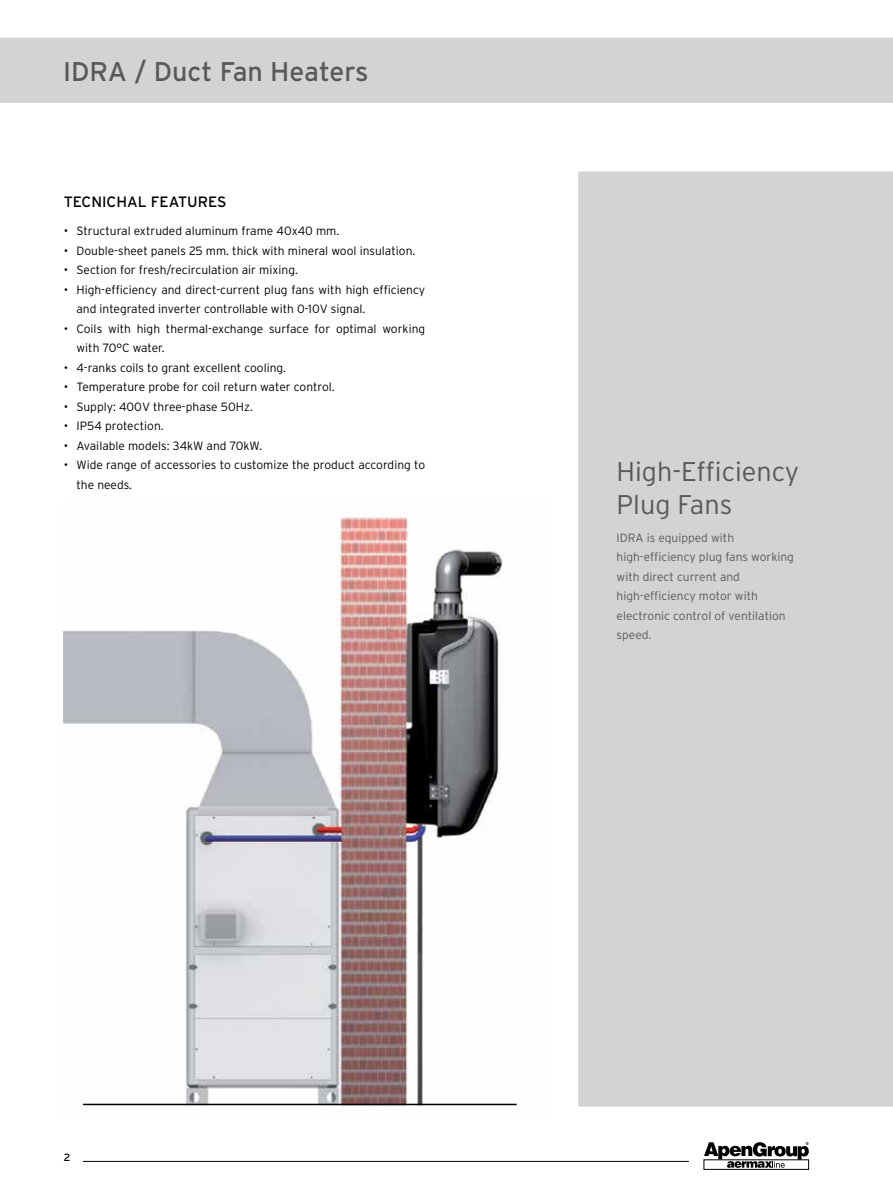
<style>
.page{position:relative;width:893px;height:1191px;background:#fff}
.page>*{position:absolute;margin:0;border:0;box-sizing:border-box;transform-origin:0 0}
.t1{font:300 27px/32.4px "Interstate";color:#58595b}
.t2{font:27px "Interstate";color:#58595b}
.t3{font:15px "Interstate";color:#000}
.t4{font:300 12px/19.5px "Interstate";color:#000}
.t5{font:300 12px/19.5px "Interstate";color:#58595b}
.t6{font:10.5px "Interstate";color:#000}
</style>
<div class="page">
<div style="left:0;top:38px;width:893px;height:65px;background:#d1d3d4"></div>
<div style="left:578px;top:171px;width:315px;height:935px;background:#d1d3d4"></div>
<img style="left:64px;top:517px;width:453px;height:590px">
<hr style="left:83px;top:1103px;width:434px;height:2px;background:#000">
<hr style="left:83px;top:1161px;width:606px;height:1px;background:#000">
<svg style="left:704px;top:1142px;width:105px;height:25px"></svg>
<h1 class="t2" style="left:63px;top:56px;width:307px">IDRA / Duct Fan Heaters</h1>
<p class="t3" style="left:64px;top:194px;width:164px">TECNICHAL FEATURES</p>
<p class="t4" style="left:64px;top:221px;width:277px">• Structural extruded aluminum frame 40x40 mm.</p>
<p class="t4" style="left:64px;top:241px;width:353px">• Double-sheet panels 25 mm. thick with mineral wool insulation.</p>
<p class="t4" style="left:64px;top:260px;width:236px">• Section for fresh/recirculation air mixing.</p>
<p class="t4" style="left:77px;top:280px;width:350px;text-indent:-13px">• High-efficiency and direct-current plug fans with high efficiency and integrated inverter controllable with 0-10V signal.</p>
<p class="t4" style="left:76px;top:319px;width:350px;text-indent:-13px">• Coils with high thermal-exchange surface for optimal working with 70°C water.</p>
<p class="t4" style="left:64px;top:358px;width:224px">• 4-ranks coils to grant excellent cooling.</p>
<p class="t4" style="left:64px;top:377px;width:273px">• Temperature probe for coil return water control.</p>
<p class="t4" style="left:64px;top:397px;width:191px">• Supply: 400V three-phase 50Hz.</p>
<p class="t4" style="left:64px;top:416px;width:101px">• IP54 protection.</p>
<p class="t4" style="left:64px;top:436px;width:200px">• Available models: 34kW and 70kW.</p>
<p class="t4" style="left:76px;top:455px;width:350px;text-indent:-13px">• Wide range of accessories to customize the product according to the needs.</p>
<h1 class="t1" style="left:617px;top:455px;width:184px">High-Efficiency<br>Plug Fans</h1>
<p class="t5" style="left:617px;top:527px;width:179px">IDRA is equipped with high-efficiency plug fans working with direct current and high-efficiency motor with electronic control of ventilation speed.</p>
<p class="t6" style="left:64px;top:1151px;width:8px">2</p>
</div>
